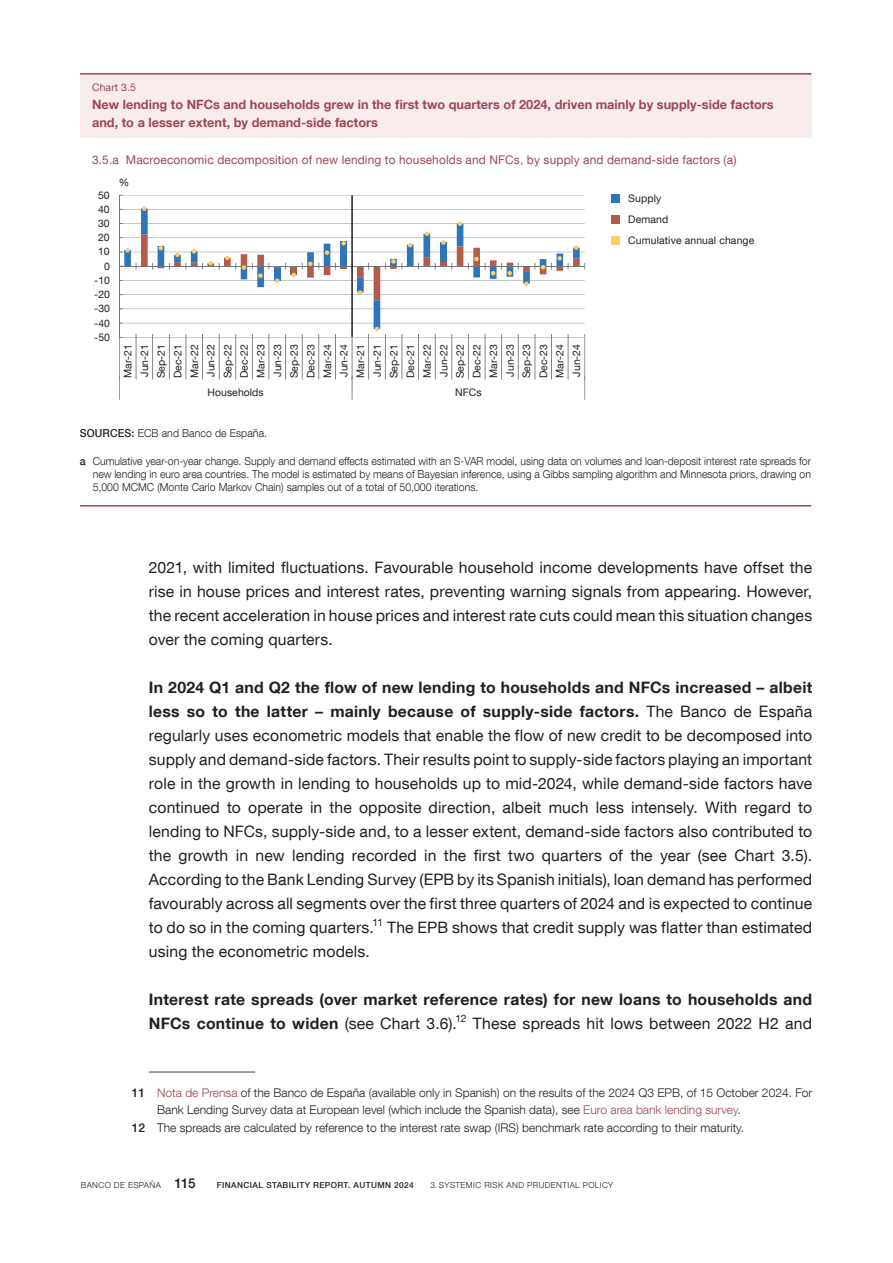
<style>
.page{position:relative;width:893px;height:1263px;background:#fff}
.page>*{position:absolute;margin:0;border:0;box-sizing:border-box;transform-origin:0 0}
.Texto_capítulo{font:15.75px/24px "Bd E Neue Helvetica";letter-spacing:.01em;color:#231f20;text-align:justify}
.Texto_capítulo-2{font:700 15.75px/24px "Bd E Neue Helvetica";letter-spacing:.02em;color:#231f20}
.t1{font:700 12.75px/18px "Bd E Neue Helvetica";color:#9d4855}
.Texto_Citas_1{font:300 12px/16.5px "Bd E Neue Helvetica";color:#231f20}
.t2{font:12px "Bd E Neue Helvetica";letter-spacing:.01em;color:#9d4855}
.t3{font:300 10.95px/13.2px "Bd E Neue Helvetica";color:#231f20;text-align:justify;scale:.95 1}
.t4{font:10.5px/16.6px "Bd E Neue Helvetica";letter-spacing:.01em;color:#231f20;text-align:justify}
.t5{font:10.5px "Bd E Neue Helvetica";letter-spacing:.01em;color:#9d4855}
.t6{font:300 8.25px "Bd E Neue Helvetica";letter-spacing:.05em;color:#231f20}
.t7{font:500 8.25px "Bd E Neue Helvetica";letter-spacing:.05em;color:#231f20}
.s1{font-weight:500}
.s2{font-weight:700}
.s3{font-weight:400}
.s4{color:#9d4855}
.s5{font-weight:500;font-size:13.5px}
</style>
<div class="page">
<hr style="left:149px;top:1072px;width:106px;height:1px;background:#3e3e3f">
<hr style="left:80px;top:505px;width:731px;height:1px;background:#9d4855">
<div style="left:611px;top:236px;width:9px;height:9px;background:#fece64"></div>
<div style="left:611px;top:215px;width:9px;height:9px;background:#b55b4a"></div>
<div style="left:611px;top:194px;width:9px;height:9px;background:#2e76bc"></div>
<div style="left:80px;top:74px;width:731px;height:64px;background:#f9eced"></div>
<hr style="left:80px;top:73px;width:731px;height:2px;background:#9d4855">
<hr style="left:119px;top:337px;width:466px;height:1px;background:#9a9d9e">
<hr style="left:119px;top:323px;width:466px;height:1px;background:#9a9d9e">
<hr style="left:119px;top:309px;width:466px;height:1px;background:#9a9d9e">
<hr style="left:119px;top:223px;width:466px;height:1px;background:#9a9d9e">
<hr style="left:119px;top:209px;width:466px;height:1px;background:#9a9d9e">
<hr style="left:119px;top:195px;width:466px;height:1px;background:#9a9d9e">
<svg style="left:124px;top:208px;width:456px;height:121px"></svg>
<hr style="left:119px;top:334px;width:1px;height:45px;background:#74787a">
<hr style="left:136px;top:334px;width:1px;height:45px;background:#74787a">
<hr style="left:152px;top:334px;width:1px;height:45px;background:#74787a">
<hr style="left:169px;top:334px;width:1px;height:45px;background:#74787a">
<hr style="left:185px;top:334px;width:1px;height:45px;background:#74787a">
<hr style="left:202px;top:334px;width:1px;height:45px;background:#74787a">
<hr style="left:219px;top:334px;width:1px;height:45px;background:#74787a">
<hr style="left:235px;top:334px;width:1px;height:45px;background:#74787a">
<hr style="left:252px;top:334px;width:1px;height:45px;background:#74787a">
<hr style="left:268px;top:334px;width:1px;height:45px;background:#74787a">
<hr style="left:285px;top:334px;width:1px;height:45px;background:#74787a">
<hr style="left:302px;top:334px;width:1px;height:45px;background:#74787a">
<hr style="left:318px;top:334px;width:1px;height:45px;background:#74787a">
<hr style="left:335px;top:334px;width:1px;height:45px;background:#74787a">
<hr style="left:352px;top:334px;width:1px;height:45px;background:#74787a">
<hr style="left:368px;top:334px;width:1px;height:45px;background:#74787a">
<hr style="left:385px;top:334px;width:1px;height:45px;background:#74787a">
<hr style="left:401px;top:334px;width:1px;height:45px;background:#74787a">
<hr style="left:418px;top:334px;width:1px;height:45px;background:#74787a">
<hr style="left:435px;top:334px;width:1px;height:45px;background:#74787a">
<hr style="left:451px;top:334px;width:1px;height:45px;background:#74787a">
<hr style="left:468px;top:334px;width:1px;height:45px;background:#74787a">
<hr style="left:485px;top:334px;width:1px;height:45px;background:#74787a">
<hr style="left:501px;top:334px;width:1px;height:45px;background:#74787a">
<hr style="left:518px;top:334px;width:1px;height:45px;background:#74787a">
<hr style="left:534px;top:334px;width:1px;height:45px;background:#74787a">
<hr style="left:551px;top:334px;width:1px;height:45px;background:#74787a">
<hr style="left:568px;top:334px;width:1px;height:45px;background:#74787a">
<hr style="left:584px;top:334px;width:1px;height:45px;background:#74787a">
<svg style="left:119px;top:376px;width:1px;height:24px"></svg>
<svg style="left:352px;top:376px;width:1px;height:24px"></svg>
<svg style="left:584px;top:376px;width:1px;height:24px"></svg>
<hr style="left:119px;top:195px;width:1px;height:142px;background:#74787a">
<svg style="left:142px;top:206px;width:4px;height:5px"></svg>
<svg style="left:375px;top:327px;width:4px;height:4px"></svg>
<svg style="left:458px;top:221px;width:4px;height:5px"></svg>
<svg style="left:120px;top:232px;width:465px;height:68px"></svg>
<hr style="left:351px;top:195px;width:2px;height:142px;background:#231f20">
<p class="t5" style="left:92px;top:81px;width:45px">Chart 3.5</p>
<p class="t1" style="left:92px;top:95px;width:683px">New lending to NFCs and households grew in the first two quarters of 2024, driven mainly by supply-side factors and, to a lesser extent, by demand-side factors</p>
<p class="t2" style="left:92px;top:152px;width:646px">3.5.a Macroeconomic decomposition of new lending to households and NFCs, by supply and demand-side factors (a)</p>
<p class="t4" style="left:98px;top:186px;width:13px">50</p>
<p class="t4" style="left:98px;top:200px;width:13px">40</p>
<p class="t4" style="left:98px;top:215px;width:13px">30</p>
<p class="t4" style="left:98px;top:229px;width:13px">20</p>
<p class="t4" style="left:98px;top:243px;width:13px">10</p>
<p class="t4" style="left:104px;top:257px;width:7px">0</p>
<p class="t4" style="left:94px;top:272px;width:17px">-10</p>
<p class="t4" style="left:94px;top:286px;width:17px">-20</p>
<p class="t4" style="left:94px;top:300px;width:17px">-30</p>
<p class="t4" style="left:94px;top:314px;width:17px">-40</p>
<p class="t4" style="left:94px;top:328px;width:17px">-50</p>
<p class="t4" style="left:119px;top:173px;width:12px">%</p>
<p class="t4" style="left:119px;top:378px;width:36px;rotate:-90deg">Mar-21<br>Jun-21<br>Sep-21<br>Dec-21<br>Mar-22<br>Jun-22<br>Sep-22<br>Dec-22<br>Mar-23<br>Jun-23<br>Sep-23<br>Dec-23<br>Mar-24<br>Jun-24<br>Mar-21<br>Jun-21<br>Sep-21<br>Dec-21<br>Mar-22<br>Jun-22<br>Sep-22<br>Dec-22<br>Mar-23<br>Jun-23<br>Sep-23<br>Dec-23<br>Mar-24<br>Jun-24</p>
<p class="t4" style="left:208px;top:384px;width:57px">Households</p>
<p class="t4" style="left:455px;top:384px;width:28px">NFCs</p>
<p class="t4" style="left:628px;top:190px;width:35px">Supply</p>
<p class="t4" style="left:628px;top:211px;width:41px">Demand</p>
<p class="t4" style="left:628px;top:232px;width:127px">Cumulative annual change</p>
<p class="t3" style="left:80px;top:427px;width:199px"><span class="s1">SOURCES:</span> ECB and Banco de España.</p>
<p class="t3" style="left:93px;top:454px;width:758px;text-indent:-13px"><span class="s1">a</span> Cumulative year-on-year change. Supply and demand effects estimated with an S-VAR model, using data on volumes and loan-deposit interest rate spreads for new lending in euro area countries. The model is estimated by means of Bayesian inference, using a Gibbs sampling algorithm and Minnesota priors, drawing on 5,000 MCMC (Monte Carlo Markov Chain) samples out of a total of 50,000 iterations.</p>
<p class="Texto_capítulo" style="left:149px;top:555px;width:665px">2021, with limited fluctuations. Favourable household income developments have offset the rise in house prices and interest rates, preventing warning signals from appearing. However, the recent acceleration in house prices and interest rate cuts could mean this situation changes over the coming quarters.</p>
<p class="Texto_capítulo" style="left:149px;top:675px;width:665px"><span class="s2">In 2024 Q1 and Q2 the flow of new lending to households and NFCs increased – albeit less so to the latter – mainly because of supply-side factors.</span> The Banco de España regularly uses econometric models that enable the flow of new credit to be decomposed into supply and demand-side factors. Their results point to supply-side factors playing an important role in the growth in lending to households up to mid-2024, while demand-side factors have continued to operate in the opposite direction, albeit much less intensely. With regard to lending to NFCs, supply-side and, to a lesser extent, demand-side factors also contributed to the growth in new lending recorded in the first two quarters of the year (see Chart 3.5).<br>According to the Bank Lending Survey (EPB by its Spanish initials), loan demand has performed favourably across all segments over the first three quarters of 2024 and is expected to continue to do so in the coming quarters.<sup>11</sup> The EPB shows that credit supply was flatter than estimated using the econometric models.</p>
<p class="Texto_capítulo-2" style="left:149px;top:986px;width:665px">Interest rate spreads (over market reference rates) for new loans to households and<br>NFCs continue to widen <span class="s3">(see Chart 3.6).</span><sup>12</sup> <span class="s3">These spreads hit lows between 2022 H2 and</span></p>
<p class="Texto_Citas_1" style="left:157px;top:1084px;width:657px;text-indent:-25px"><span class="s1">11</span> <span class="s4">Nota de Prensa</span> of the Banco de España (available only in Spanish) on the results of the 2024 Q3 EPB, of 15 October 2024. For<br>Bank Lending Survey data at European level (which include the Spanish data), see <span class="s4">Euro area bank lending survey</span>.</p>
<p class="Texto_Citas_1" style="left:132px;top:1119px;width:614px"><span class="s1">12</span> The spreads are calculated by reference to the interest rate swap (IRS) benchmark rate according to their maturity.</p>
<p class="t6" style="left:81px;top:1180px;width:116px">BANCO DE ESPAÑA <span class="s5">115</span></p>
<p class="t7" style="left:217px;top:1180px;width:198px">FINANCIAL STABILITY REPORT. AUTUMN 2024</p>
<p class="t6" style="left:430px;top:1180px;width:184px">3. SYSTEMIC RISK AND PRUDENTIAL POLICY</p>
</div>
